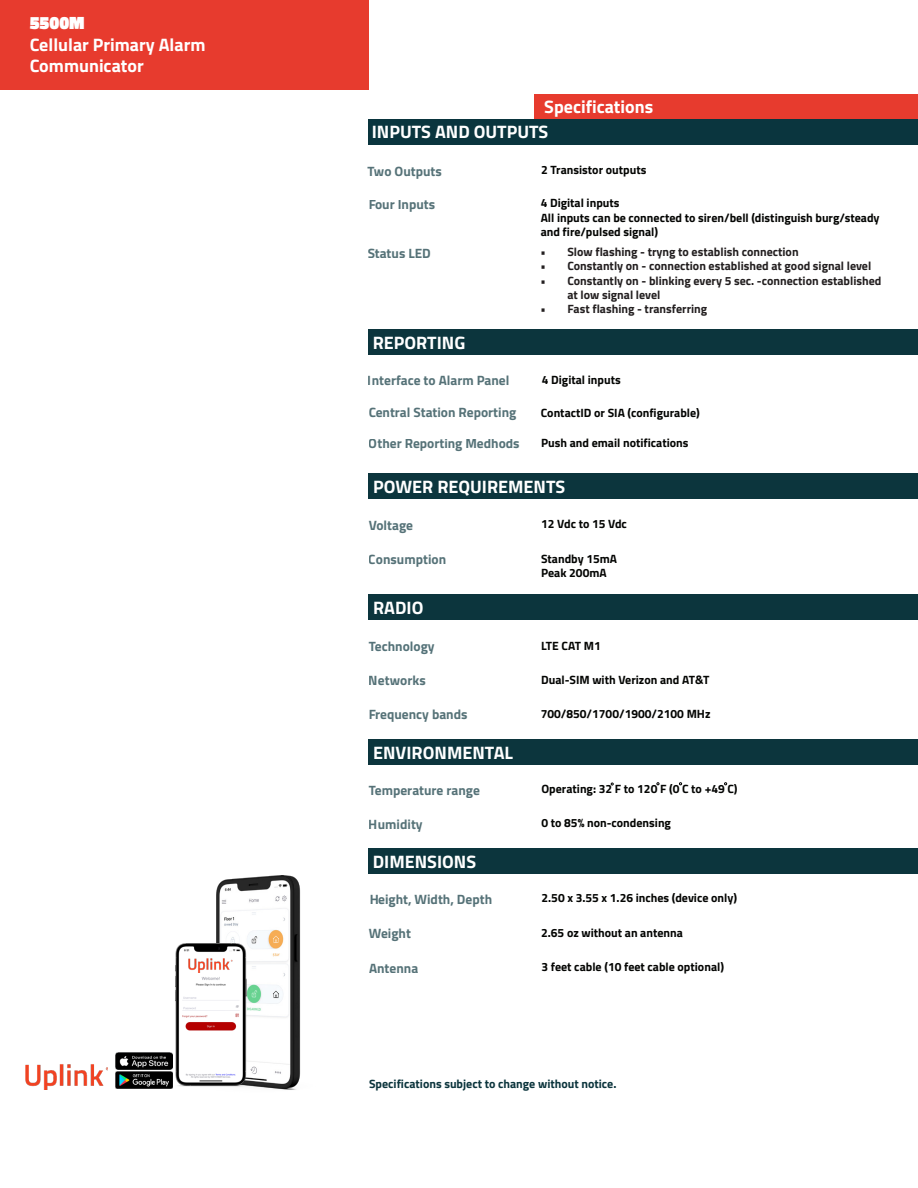
<style>
.page{position:relative;width:918px;height:1188px;background:#fff}
.page>*{position:absolute;margin:0;border:0;box-sizing:border-box;transform-origin:0 0}
.t1{font:700 18px/21.6px "Titillium Web";color:#fff}
.t2{font:700 13.5px "Titillium Web";color:#0c353d}
.t3{font:700 13.5px "Titillium Web";color:#0a353e}
.t4{font:700 12px/14.4px "Titillium Web";color:#040503}
.t5{font:700 12px/14.4px "Titillium Web";color:#231f20}
.t6{font:700 12px "Titillium Web";color:#0c353d}
.s1{font-weight:900}
</style>
<div class="page">
<div style="left:0;top:0;width:368px;height:90px;background:#e73b2e"></div>
<div style="left:535px;top:94px;width:383px;height:26px;background:#e73b2e"></div>
<div style="left:368px;top:120px;width:550px;height:25px;background:#0a353e"></div>
<div style="left:369px;top:329px;width:549px;height:26px;background:#0c353d"></div>
<div style="left:369px;top:473px;width:549px;height:26px;background:#0c353d"></div>
<div style="left:369px;top:595px;width:549px;height:25px;background:#0c353d"></div>
<div style="left:369px;top:739px;width:549px;height:26px;background:#0c353d"></div>
<div style="left:368px;top:849px;width:550px;height:25px;background:#0c353d"></div>
<img style="left:216px;top:875px;width:85px;height:215px">
<img style="left:167px;top:943px;width:89px;height:145px">
<img style="left:115px;top:1052px;width:57px;height:17px">
<img style="left:115px;top:1071px;width:57px;height:17px">
<img style="left:25px;top:1064px;width:83px;height:25px">
<div style="left:187px;top:955px;width:47px;height:19px;background:#fff"></div>
<img style="left:188px;top:955px;width:48px;height:18px">
<p class="t1" style="left:30px;top:11px;width:177px"><span class="s1">5500M<br></span>Cellular Primary Alarm</p>
<p class="t1" style="left:30px;top:54px;width:116px">Communicator</p>
<p class="t1" style="left:544px;top:95px;width:110px">Specifications</p>
<p class="t1" style="left:372px;top:120px;width:178px">INPUTS AND OUTPUTS</p>
<p class="t2" style="left:368px;top:161px;width:76px">Two Outputs</p>
<p class="t4" style="left:541px;top:162px;width:107px">2 Transistor outputs</p>
<p class="t2" style="left:368px;top:194px;width:69px">Four Inputs</p>
<p class="t4" style="left:541px;top:195px;width:80px">4 Digital inputs</p>
<p class="t4" style="left:541px;top:210px;width:340px">All inputs can be connected to siren/bell (distinguish burg/steady and fire/pulsed signal)</p>
<p class="t2" style="left:368px;top:243px;width:65px">Status LED</p>
<p class="t5" style="left:540px;top:244px;width:260px">• Slow flashing - tryng to establish connection</p>
<p class="t5" style="left:540px;top:258px;width:332px">• Constantly on - connection established at good signal level</p>
<p class="t5" style="left:567px;top:273px;width:316px;text-indent:-27px">• Constantly on - blinking every 5 sec. -connection established at low signal level</p>
<p class="t5" style="left:540px;top:301px;width:168px">• Fast flashing - transferring</p>
<p class="t1" style="left:373px;top:331px;width:94px">REPORTING</p>
<p class="t2" style="left:368px;top:370px;width:143px">Interface to Alarm Panel</p>
<p class="t4" style="left:542px;top:372px;width:80px">4 Digital inputs</p>
<p class="t2" style="left:368px;top:402px;width:149px">Central Station Reporting</p>
<p class="t4" style="left:541px;top:405px;width:160px">ContactID or SIA (configurable)</p>
<p class="t2" style="left:369px;top:433px;width:153px">Other Reporting Medhods</p>
<p class="t4" style="left:541px;top:435px;width:149px">Push and email notifications</p>
<p class="t1" style="left:373px;top:475px;width:194px">POWER REQUIREMENTS</p>
<p class="t2" style="left:369px;top:515px;width:46px">Voltage</p>
<p class="t4" style="left:541px;top:516px;width:87px">12 Vdc to 15 Vdc</p>
<p class="t2" style="left:369px;top:549px;width:79px">Consumption</p>
<p class="t4" style="left:541px;top:551px;width:77px">Standby 15mA</p>
<p class="t4" style="left:541px;top:565px;width:67px">Peak 200mA</p>
<p class="t1" style="left:373px;top:596px;width:52px">RADIO</p>
<p class="t3" style="left:369px;top:636px;width:67px">Technology</p>
<p class="t2" style="left:369px;top:670px;width:59px">Networks</p>
<p class="t2" style="left:368px;top:704px;width:101px">Frequency bands</p>
<p class="t1" style="left:373px;top:741px;width:141px">ENVIRONMENTAL</p>
<p class="t2" style="left:369px;top:780px;width:113px">Temperature range</p>
<p class="t2" style="left:369px;top:814px;width:55px">Humidity</p>
<p class="t1" style="left:373px;top:850px;width:105px">DIMENSIONS</p>
<p class="t2" style="left:369px;top:889px;width:125px">Height, Width, Depth</p>
<p class="t2" style="left:369px;top:923px;width:44px">Weight</p>
<p class="t2" style="left:369px;top:958px;width:51px">Antenna</p>
<p class="t4" style="left:541px;top:638px;width:61px">LTE CAT M1</p>
<p class="t4" style="left:541px;top:672px;width:170px">Dual-SIM with Verizon and AT&amp;T</p>
<p class="t4" style="left:541px;top:706px;width:171px">700/850/1700/1900/2100 MHz</p>
<p class="t4" style="left:541px;top:781px;width:198px">Operating: 32 F to 120 F (0 C to +49 C)</p>
<p class="t4" style="left:541px;top:815px;width:131px">0 to 85% non-condensing</p>
<p class="t4" style="left:541px;top:890px;width:197px">2.50 x 3.55 x 1.26 inches (device only)</p>
<p class="t4" style="left:541px;top:925px;width:143px">2.65 oz without an antenna</p>
<p class="t4" style="left:541px;top:959px;width:184px">3 feet cable (10 feet cable optional)</p>
<p class="t6" style="left:369px;top:1075px;width:249px">Specifications subject to change without notice.</p>
</div>
